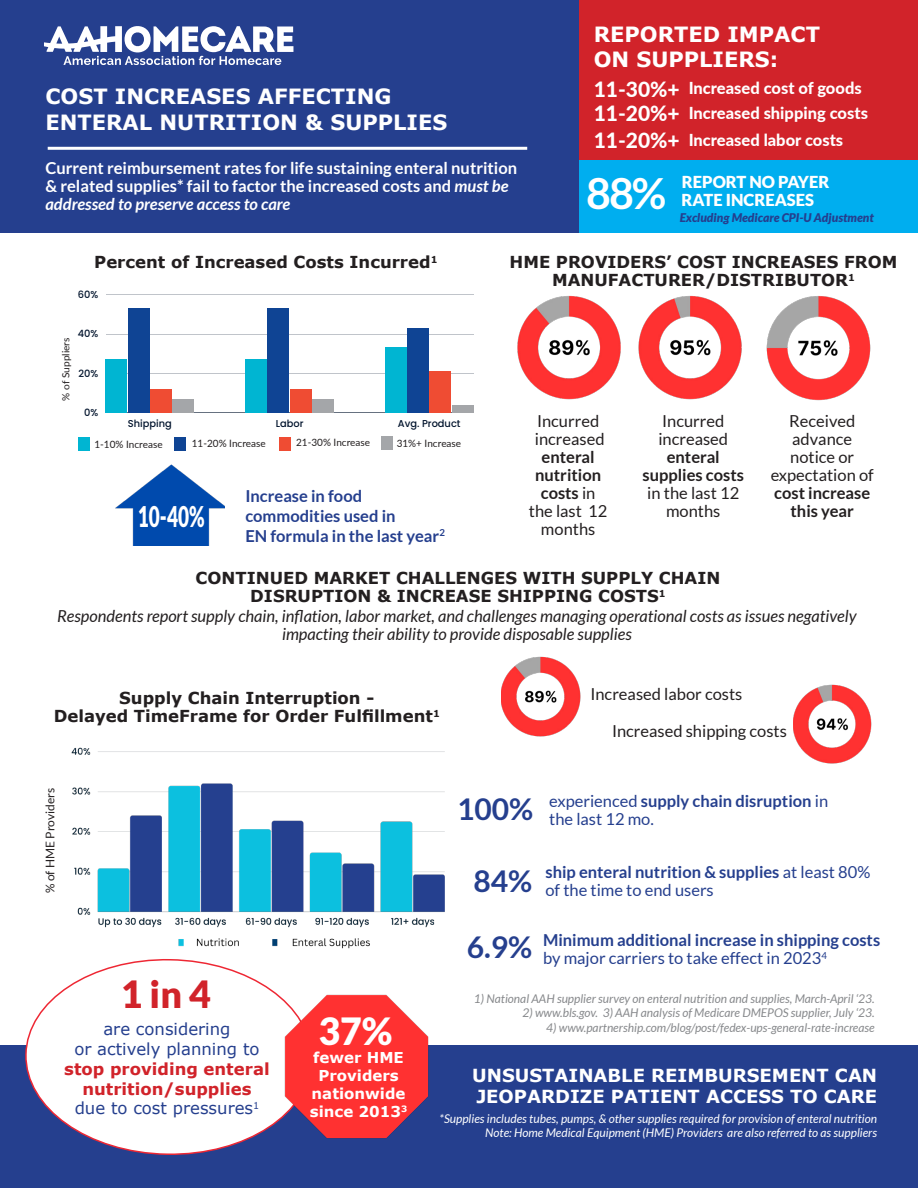
<style>
.page{position:relative;width:918px;height:1188px;background:#fff}
.page>*{position:absolute;margin:0;border:0;box-sizing:border-box;transform-origin:0 0}
.t1{font:700 42.9px "Lato";color:#fff}
.t2{font:900 37.5px "Lato";color:#d1232a}
.t3{font:900 37.5px "Lato";color:#fff}
.t4{font:700 30px "Lato";color:#253f8e}
.t5{font:900 28.5px "Lato";color:#fff;scale:.67 1}
.t6{font:700 21px/25.2px "Verdana";color:#fff}
.t7{font:800 21px "Lato";color:#fff}
.t8{font:700 18px/21.6px "Verdana";color:#fff}
.t9{font:700 16.5px/18px "Verdana";color:#231f20;text-align:center}
.t10{font:16.5px/18px "Lato";color:#231f20;text-align:center}
.t11{font:700 16.5px/19.8px "Lato";color:#253f8e}
.t12{font:italic 16.5px/18px "Lato";color:#231f20;text-align:center}
.t13{font:700 16.5px/18px "Lato";color:#fff}
.t14{font:16.5px/19.8px "Verdana";color:#253f8e;text-align:center}
.t15{font:800 16.5px "Lato";color:#fff}
.t16{font:16.5px/18px "Lato";color:#253f8e}
.t17{font:900 16.5px "Lato";color:#fff}
.t18{font:700 15px/18px "Verdana";color:#fff;text-align:center}
.t19{font:italic 12px "Lato";color:#87898c}
.t20{font:italic 12px "Lato";color:#fff}
.t21{font:italic 900 12px "Lato";color:#253f8e}
.t22{font:12px "Lato";color:#231f20}
.t23{font:10.2px "Lato";color:#231f20}
.t24{font:500 10.05px "Poppins";color:#00132c}
.t25{font:9.9px "Lato";color:#231f20}
.s1{font-style:italic}
.s2{font-weight:700}
.s3{font-weight:400}
.s4{font-weight:700;color:#d1232a}
</style>
<div class="page">
<div style="left:571px;top:0;width:347px;height:233px;background:#d1232a"></div>
<div style="left:571px;top:160px;width:347px;height:73px;background:#00aeef"></div>
<div style="left:0;top:0;width:579px;height:233px;background:#253f8e"></div>
<svg style="left:44px;top:26px;width:249px;height:39px"></svg>
<hr style="left:48px;top:147px;width:479px;height:3px;background:#fff">
<hr style="left:106px;top:295px;width:367px;height:1px;background:#00132c">
<hr style="left:106px;top:334px;width:367px;height:1px;background:#00132c">
<hr style="left:106px;top:373px;width:367px;height:1px;background:#00132c">
<hr style="left:106px;top:413px;width:367px;height:1px;background:#00132c">
<div style="left:106px;top:360px;width:21px;height:53px;background:#00b5d2"></div>
<div style="left:245px;top:360px;width:22px;height:53px;background:#00b5d2"></div>
<div style="left:385px;top:348px;width:21px;height:65px;background:#00b5d2"></div>
<div style="left:128px;top:308px;width:21px;height:105px;background:#0f4494"></div>
<div style="left:268px;top:308px;width:21px;height:105px;background:#0f4494"></div>
<div style="left:407px;top:328px;width:22px;height:85px;background:#0f4494"></div>
<div style="left:150px;top:389px;width:22px;height:24px;background:#ef4c33"></div>
<div style="left:290px;top:389px;width:21px;height:24px;background:#ef4c33"></div>
<div style="left:430px;top:371px;width:21px;height:42px;background:#ef4c33"></div>
<div style="left:173px;top:399px;width:21px;height:14px;background:#a4a6a9"></div>
<div style="left:312px;top:399px;width:22px;height:14px;background:#a4a6a9"></div>
<div style="left:452px;top:405px;width:21px;height:8px;background:#a4a6a9"></div>
<div style="left:78px;top:438px;width:11px;height:13px;background:#00b5d2"></div>
<div style="left:175px;top:438px;width:11px;height:13px;background:#0f4494"></div>
<div style="left:280px;top:437px;width:11px;height:13px;background:#ef4c33"></div>
<div style="left:381px;top:436px;width:12px;height:14px;background:#a4a6a9"></div>
<img style="left:517px;top:295px;width:225px;height:105px">
<img style="left:766px;top:296px;width:105px;height:105px">
<img style="left:115px;top:464px;width:110px;height:81px">
<div style="left:0;top:1045px;width:918px;height:143px;background:#253f8e"></div>
<svg style="left:25px;top:959px;width:248px;height:196px"></svg>
<img style="left:273px;top:990px;width:156px;height:149px">
<img style="left:501px;top:656px;width:80px;height:81px">
<img style="left:794px;top:684px;width:78px;height:80px">
<img style="left:71px;top:747px;width:374px;height:202px">
<p class="t6" style="left:45px;top:84px;width:403px">COST INCREASES AFFECTING<br>ENTERAL NUTRITION &amp; SUPPLIES</p>
<p class="t13" style="left:45px;top:158px;width:473px">Current reimbursement rates for life sustaining enteral nutrition &amp; related supplies* fail to factor the increased costs and <span class="s1">must be addressed to preserve access to care</span></p>
<p class="t6" style="left:594px;top:22px;width:228px">REPORTED IMPACT<br>ON SUPPLIERS:</p>
<p class="t7" style="left:594px;top:74px;width:88px">11-30%+</p>
<p class="t15" style="left:689px;top:75px;width:175px">Increased cost of goods</p>
<p class="t7" style="left:594px;top:98px;width:88px">11-20%+</p>
<p class="t7" style="left:594px;top:125px;width:88px">11-20%+</p>
<p class="t15" style="left:689px;top:101px;width:181px">Increased shipping costs</p>
<p class="t15" style="left:689px;top:128px;width:156px">Increased labor costs</p>
<p class="t1" style="left:586px;top:168px;width:82px">88%</p>
<p class="t17" style="left:682px;top:172px;width:149px">REPORT NO PAYER</p>
<p class="t17" style="left:682px;top:190px;width:134px">RATE INCREASES</p>
<p class="t21" style="left:680px;top:210px;width:196px">Excluding Medicare CPI-U Adjustment</p>
<p class="t9" style="left:94px;top:253px;width:345px">Percent of Increased Costs Incurred<sup>1</sup></p>
<p class="t9" style="left:510px;top:253px;width:389px">HME PROVIDERS’ COST INCREASES FROM<br>MANUFACTURER/DISTRIBUTOR<sup>1</sup></p>
<p class="t24" style="left:78px;top:288px;width:22px">60%</p>
<p class="t24" style="left:78px;top:328px;width:22px">40%</p>
<p class="t24" style="left:79px;top:367px;width:21px">20%</p>
<p class="t24" style="left:84px;top:407px;width:16px">0%</p>
<p class="t23" style="left:94px;top:437px;width:70px">1-10% Increase</p>
<p class="t23" style="left:192px;top:436px;width:75px">11-20% Increase</p>
<p class="t23" style="left:296px;top:435px;width:75px">21-30% Increase</p>
<p class="t23" style="left:397px;top:436px;width:66px">31%+ Increase</p>
<p class="t25" style="left:59px;top:401px;width:65px;rotate:-90deg">% of Suppliers</p>
<p class="t10" style="left:529px;top:412px;width:80px">Incurred increased <span class="s2">enteral nutrition costs</span> in the last 12 months</p>
<p class="t10" style="left:643px;top:412px;width:103px">Incurred increased <span class="s2">enteral supplies costs </span>in the last 12 months</p>
<p class="t10" style="left:771px;top:412px;width:105px">Received advance notice or expectation of <span class="s2">cost increase this year</span></p>
<p class="t24" style="left:128px;top:417px;width:45px">Shipping</p>
<p class="t24" style="left:276px;top:417px;width:29px">Labor</p>
<p class="t24" style="left:398px;top:417px;width:64px">Avg. Product</p>
<p class="t11" style="left:245px;top:486px;width:201px">Increase in food commodities used in<br>EN formula in the last year<sup>2</sup></p>
<p class="t9" style="left:196px;top:569px;width:526px">CONTINUED MARKET CHALLENGES WITH SUPPLY CHAIN<br>DISRUPTION &amp; INCREASE SHIPPING COSTS<sup>1</sup></p>
<p class="t12" style="left:57px;top:607px;width:801px">Respondents report supply chain, inflation, labor market, and challenges managing operational costs as issues negatively impacting their ability to provide disposable supplies</p>
<p class="t5" style="left:138px;top:500px;width:101px">10-40%</p>
<p class="t9" style="left:54px;top:689px;width:388px">Supply Chain Interruption -<br>Delayed TimeFrame for Order Fulfillment<sup>1</sup></p>
<p class="t22" style="left:43px;top:893px;width:107px;rotate:-90deg">% of HME Providers</p>
<p class="t10" style="left:590px;top:684px;width:153px">Increased labor costs</p>
<p class="t10" style="left:612px;top:722px;width:176px">Increased shipping costs</p>
<p class="t4" style="left:457px;top:791px;width:78px">100%</p>
<p class="t16" style="left:549px;top:792px;width:281px">experienced <span class="s2">supply chain disruption</span> in the last 12 mo.</p>
<p class="t4" style="left:473px;top:864px;width:60px">84%</p>
<p class="t4" style="left:467px;top:930px;width:67px">6.9%</p>
<p class="t11" style="left:545px;top:863px;width:326px;line-height:18px">ship enteral nutrition &amp; supplies <span class="s3">at least 80% of the time to end users</span></p>
<p class="t11" style="left:543px;top:931px;width:339px;line-height:18px">Minimum additional increase in shipping costs <span class="s3">by major carriers to take effect in 2023</span><sup>4</sup></p>
<p class="t2" style="left:121px;top:973px;width:92px">1 in 4</p>
<p class="t14" style="left:64px;top:1020px;width:207px">are considering<br>or actively planning to <span class="s4">stop providing enteral nutrition/supplies<br></span>due to cost pressures<sup>1</sup></p>
<p class="t3" style="left:318px;top:1010px;width:76px">37%</p>
<p class="t18" style="left:310px;top:1048px;width:99px">fewer HME<br>Providers nationwide since 2013<sup>3</sup></p>
<p class="t19" style="left:474px;top:992px;width:402px">1) National AAH supplier survey on enteral nutrition and supplies, March-April ‘23.</p>
<p class="t19" style="left:523px;top:1006px;width:354px">2) www.bls.gov. 3) AAH analysis of Medicare DMEPOS supplier, July ‘23.</p>
<p class="t19" style="left:546px;top:1021px;width:330px">4) www.partnership.com/blog/post/fedex-ups-general-rate-increase</p>
<p class="t8" style="left:472px;top:1064px;width:406px">UNSUSTAINABLE REIMBURSEMENT CAN<br>JEOPARDIZE PATIENT ACCESS TO CARE</p>
<p class="t20" style="left:440px;top:1112px;width:439px">*Supplies includes tubes, pumps, &amp; other supplies required for provision of enteral nutrition</p>
<p class="t20" style="left:485px;top:1126px;width:393px">Note: Home Medical Equipment (HME) Providers are also referred to as suppliers</p>
</div>
